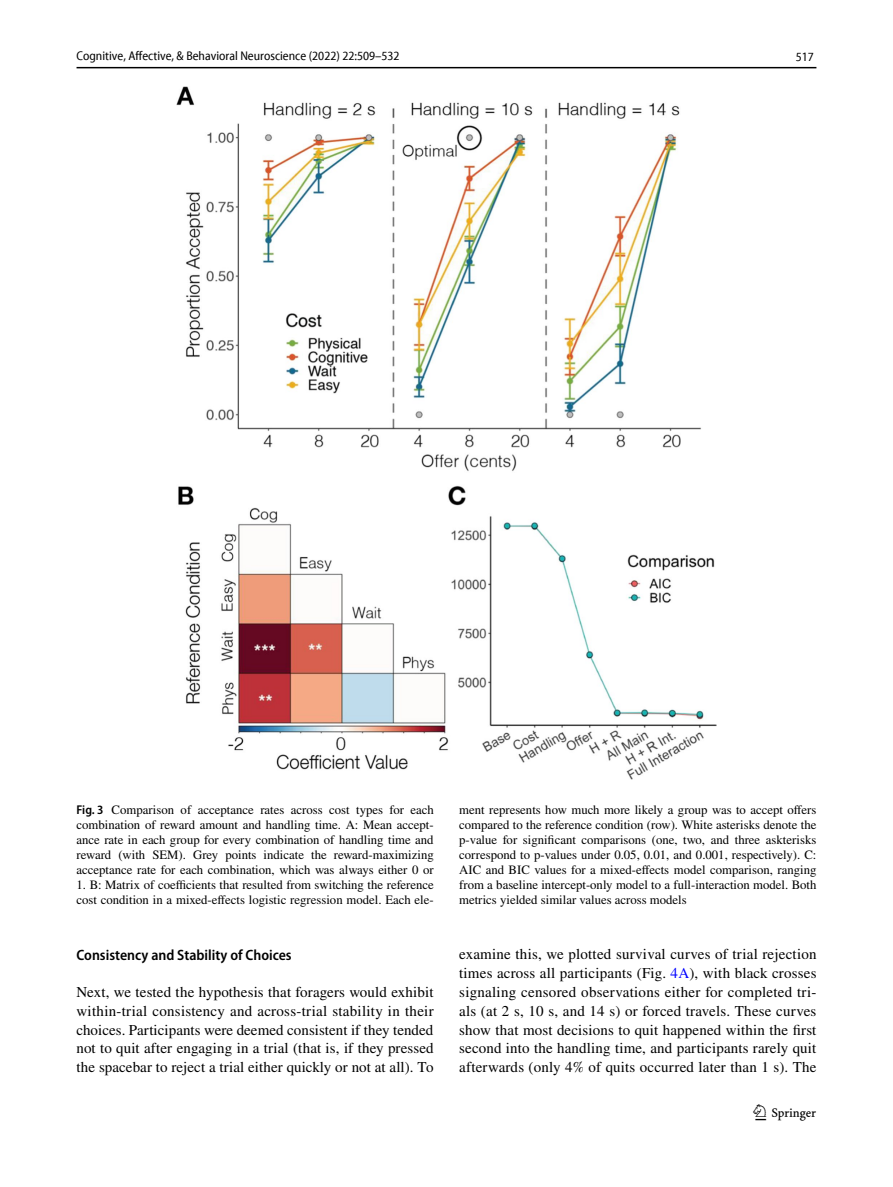
<style>
.page{position:relative;width:893px;height:1187px;background:#fff}
.page>*{position:absolute;margin:0;border:0;box-sizing:border-box;transform-origin:0 0}
.t1{font:22.5px "Springnew Regular 3";color:#000}
.t2{font:15px/18.8px "STIX";letter-spacing:.01em;color:#000;text-align:justify}
.t3{font:600 semi-condensed 15px "Myriad Pro";color:#000}
.t4{font:12.75px/15px "STIX";color:#000;text-align:justify}
.t5{font:semi-condensed 12.75px "Myriad Pro Unic";color:#000}
.s1{font-family:"Myriad Pro";font-weight:600;font-stretch:semi-condensed}
.s2{color:#00f}
</style>
<div class="page">
<hr style="left:77px;top:67px;width:739px;height:1px;background:#000">
<img style="left:176px;top:87px;width:540px;height:692px">
<p class="t5" style="left:77px;top:51px;width:325px">Cognitive, Affective, &amp; Behavioral Neuroscience (2022) 22:509–532</p>
<p class="t5" style="left:796px;top:52px;width:20px">517</p>
<p class="t4" style="left:77px;top:803px;width:359px"><span class="s1">Fig. 3</span> Comparison of acceptance rates across cost types for each combination of reward amount and handling time. A: Mean accept&shy;ance rate in each group for every combination of handling time and reward (with SEM). Grey points indicate the reward-maximizing acceptance rate for each combination, which was always either 0 or</p>
<p class="t4" style="left:77px;top:878px;width:359px">1. B: Matrix of coefficients that resulted from switching the reference cost condition in a mixed-effects logistic regression model. Each ele-</p>
<p class="t3" style="left:77px;top:946px;width:217px">Consistency and Stability of Choices</p>
<p class="t2" style="left:77px;top:983px;width:359px">Next, we tested the hypothesis that foragers would exhibit within-trial consistency and across-trial stability in their choices. Participants were deemed consistent if they tended not to quit after engaging in a trial (that is, if they pressed the spacebar to reject a trial either quickly or not at all). To</p>
<p class="t4" style="left:459px;top:803px;width:359px">ment represents how much more likely a group was to accept offers compared to the reference condition (row). White asterisks denote the p-value for significant comparisons (one, two, and three askterisks correspond to p-values under 0.05, 0.01, and 0.001, respectively). C:<br>AIC and BIC values for a mixed-effects model comparison, ranging from a baseline intercept-only model to a full-interaction model. Both metrics yielded similar values across models</p>
<p class="t2" style="left:459px;top:946px;width:359px">examine this, we plotted survival curves of trial rejection times across all participants (Fig. <span class="s2">4A</span>), with black crosses signaling censored observations either for completed tri&shy;als (at 2 s, 10 s, and 14 s) or forced travels. These curves show that most decisions to quit happened within the first second into the handling time, and participants rarely quit afterwards (only 4% of quits occurred later than 1 s). The</p>
<h1 class="t1" style="left:755px;top:1104px;width:62px">1 3</h1>
</div>
